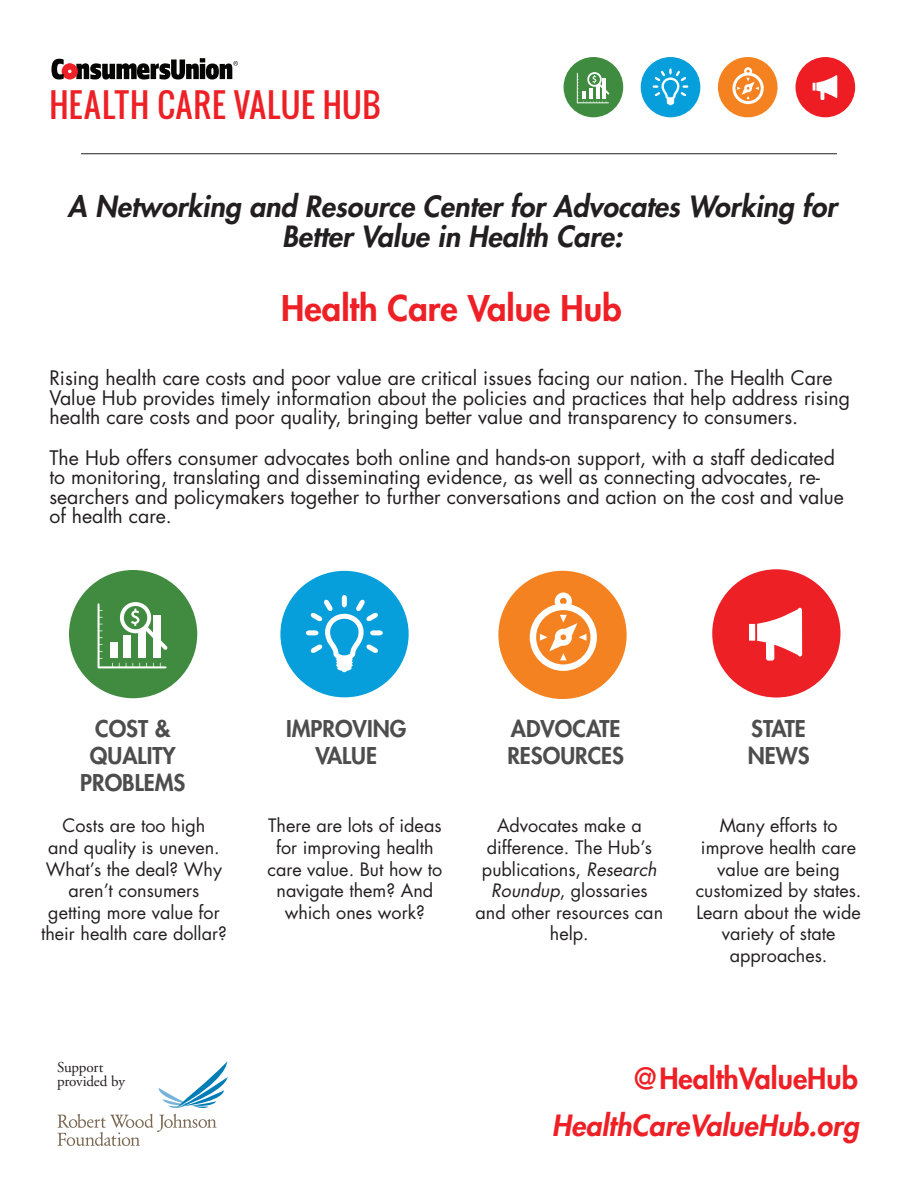
<style>
.page{position:relative;width:918px;height:1188px;background:#fff}
.page>*{position:absolute;margin:0;border:0;box-sizing:border-box;transform-origin:0 0}
.t1{font:800 34.5px "Futura Std";color:#ee2026}
.t2{font:32.25px "Oswald";letter-spacing:.03em;color:#ed2026}
.h1_red{font:italic 800 28.5px/30px "Futura Std";color:#231f20;text-align:center}
.t3{font:italic 800 28.5px "Futura Std";color:#ee2026}
.t4{font:800 28.5px "Futura Std";color:#ee2026}
.t5{font:800 22.5px/27px "Futura Std";color:#4d4d4d;text-align:center}
.body-georgia{font:19.5px/19.5px "Futura Std";color:#231f20}
.t6{font:18px/21.6px "Futura Std";color:#231f20;text-align:center}
.t7{font:15px/14px "Adobe Garamond Pro";letter-spacing:-.02em;color:#231f20}
.s1{font-style:italic}
</style>
<div class="page">
<hr style="left:81px;top:153px;width:756px;height:1px;background:#231f20">
<div style="left:69px;top:570px;width:128px;height:128px;background:#408b40;border-radius:50%"></div>
<svg style="left:98px;top:602px;width:70px;height:66px"></svg>
<div style="left:280px;top:571px;width:129px;height:126px;background:#069edb;border-radius:50%"></div>
<svg style="left:306px;top:595px;width:77px;height:77px"></svg>
<div style="left:498px;top:571px;width:129px;height:128px;background:#f58220;border-radius:50%"></div>
<svg style="left:530px;top:593px;width:67px;height:78px"></svg>
<div style="left:712px;top:569px;width:128px;height:129px;background:#ed2026;border-radius:50%"></div>
<svg style="left:757px;top:608px;width:45px;height:53px"></svg>
<div style="left:749px;top:624px;width:6px;height:17px;background:#fff"></div>
<div style="left:718px;top:57px;width:60px;height:60px;background:#f58220;border-radius:50%"></div>
<svg style="left:732px;top:67px;width:32px;height:37px"></svg>
<div style="left:641px;top:57px;width:59px;height:60px;background:#069edb;border-radius:50%"></div>
<svg style="left:653px;top:69px;width:35px;height:36px"></svg>
<div style="left:796px;top:57px;width:59px;height:60px;background:#ee1d23;border-radius:50%"></div>
<svg style="left:813px;top:75px;width:24px;height:25px"></svg>
<div style="left:564px;top:57px;width:59px;height:60px;background:#3f8b40;border-radius:50%"></div>
<svg style="left:577px;top:72px;width:32px;height:31px"></svg>
<svg style="left:51px;top:58px;width:187px;height:22px"></svg>
<svg style="left:58px;top:1062px;width:170px;height:84px"></svg>
<p class="t2" style="left:49px;top:80px;width:333px">HEALTH CARE VALUE HUB</p>
<p class="h1_red" style="left:68px;top:192px;width:771px">A Networking and Resource Center for Advocates Working for<br>Better Value in Health Care:</p>
<p class="t1" style="left:281px;top:287px;width:342px">Health Care Value Hub</p>
<p class="body-georgia" style="left:49px;top:369px;width:802px">Rising health care costs and poor value are critical issues facing our nation. The Health Care<br>Value Hub provides timely information about the policies and practices that help address rising health care costs and poor quality, bringing better value and transparency to consumers.</p>
<p class="body-georgia" style="left:49px;top:448px;width:796px">The Hub offers consumer advocates both online and hands-on support, with a staff dedicated to monitoring, translating and disseminating evidence, as well as connecting advocates, re&shy;searchers and policymakers together to further conversations and action on the cost and value of health care.</p>
<p class="t5" style="left:80px;top:715px;width:107px">COST &amp;<br>QUALITY<br>PROBLEMS</p>
<p class="t5" style="left:507px;top:715px;width:118px;text-align:left">ADVOCATE<br>RESOURCES</p>
<p class="t5" style="left:748px;top:715px;width:63px;text-align:left">STATE<br>NEWS</p>
<p class="t5" style="left:286px;top:715px;width:122px">IMPROVING<br>VALUE</p>
<p class="t6" style="left:46px;top:815px;width:178px">Costs are too high and quality is uneven.<br>What’s the deal? Why aren’t consumers</p>
<p class="t6" style="left:41px;top:902px;width:187px">getting more value for their health care dollar?</p>
<p class="t7" style="left:57px;top:1061px;width:70px">Support provided by</p>
<p class="t6" style="left:267px;top:815px;width:176px">There are lots of ideas for improving health care value. But how to navigate them? And which ones work?</p>
<p class="t6" style="left:497px;top:815px;width:146px">Advocates make a</p>
<p class="t6" style="left:476px;top:837px;width:189px">difference. The Hub’s publications, <span class="s1">Research<br>Roundup</span>, glossaries and other resources can help.</p>
<p class="t6" style="left:720px;top:815px;width:119px">Many efforts to</p>
<p class="t6" style="left:701px;top:837px;width:157px">improve health care value are being</p>
<p class="t6" style="left:696px;top:880px;width:167px">customized by states.<br>Learn about the wide variety of state</p>
<p class="t6" style="left:730px;top:945px;width:99px">approaches.</p>
<p class="t4" style="left:632px;top:1061px;width:228px">@HealthValueHub</p>
<p class="t3" style="left:552px;top:1108px;width:308px">HealthCareValueHub.org</p>
</div>
